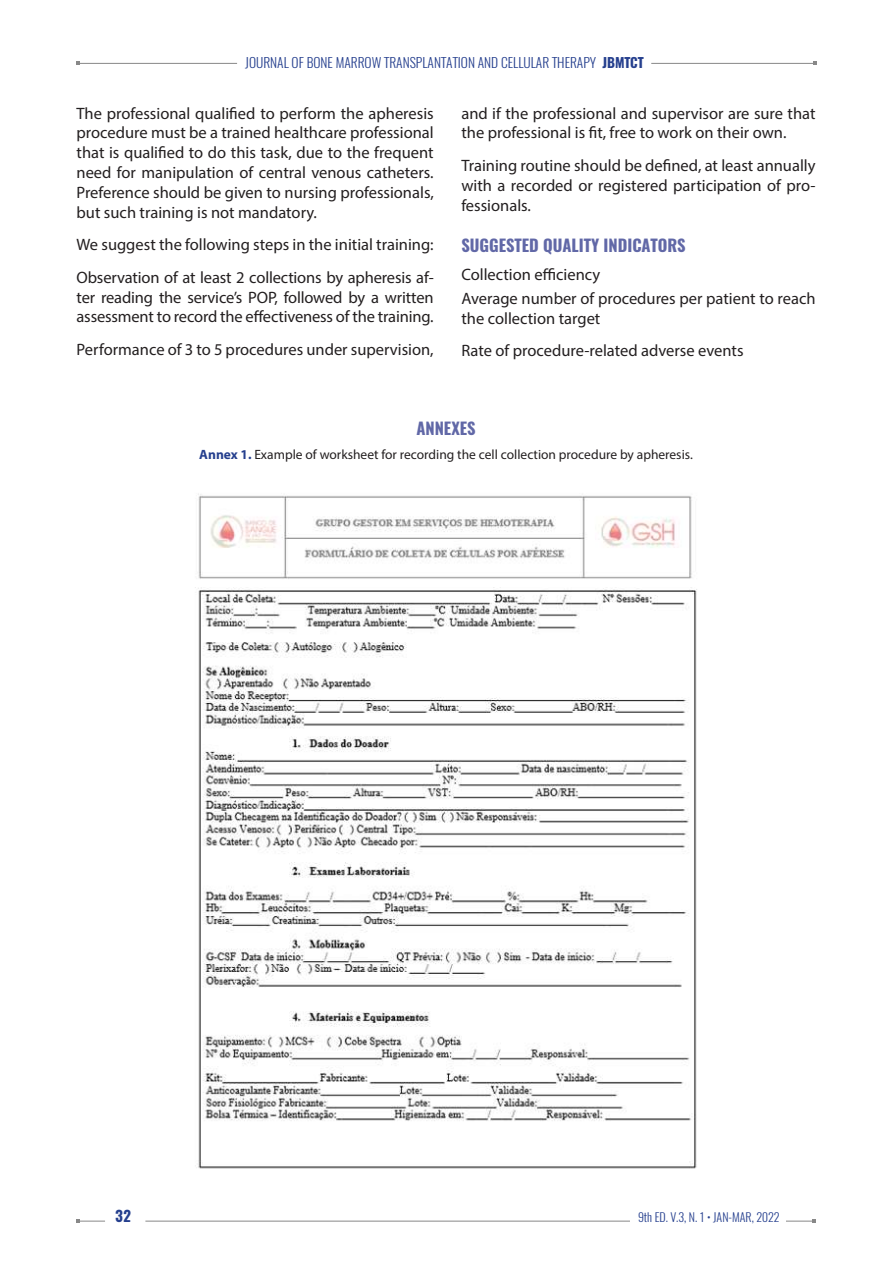
<style>
.page{position:relative;width:893px;height:1263px;background:#fff}
.page>*{position:absolute;margin:0;border:0;box-sizing:border-box;transform-origin:0 0}
.t1{font:16.5px/19.8px "Myriad Pro";color:#231f20}
.t2{font:700 16.5px "Oswald";color:#6168a7}
.t3{font:700 15px "Oswald";color:#253f8e}
.t4{font:13.5px "Myriad Pro";color:#231f20}
.t5{font:300 13.5px "Oswald";color:#253f8e}
.t6{font:300 12px "Oswald";color:#253f8e}
.s1{font-weight:700}
.s2{font-weight:700;color:#253f8e}
</style>
<div class="page">
<hr style="left:145px;top:1221px;width:669px;height:1px;background:#888">
<div style="left:630px;top:1206px;width:156px;height:26px;background:#fff"></div>
<hr style="left:78px;top:63px;width:159px;height:1px;background:#888">
<hr style="left:651px;top:63px;width:164px;height:1px;background:#888">
<svg style="left:77px;top:1219px;width:28px;height:3px"></svg>
<img style="left:195px;top:493px;width:502px;height:676px">
<p class="t5" style="left:245px;top:53px;width:400px">JOURNAL OF BONE MARROW TRANSPLANTATION AND CELLULAR THERAPY <span class="s1">JBMTCT</span></p>
<p class="t1" style="left:77px;top:103px;width:359px;text-align:justify">The professional qualified to perform the apheresis procedure must be a trained healthcare professional that is qualified to do this task, due to the frequent need for manipulation of central venous catheters.<br>Preference should be given to nursing professionals, but such training is not mandatory.</p>
<p class="t1" style="left:77px;top:228px;width:359px;line-height:32.5px">We suggest the following steps in the initial training:<br>Observation of at least 2 collections by apheresis af-</p>
<p class="t1" style="left:77px;top:287px;width:359px">ter reading the service’s POP, followed by a written assessment to record the effectiveness of the training.</p>
<p class="t1" style="left:77px;top:339px;width:359px">Performance of 3 to 5 procedures under supervision,</p>
<p class="t1" style="left:461px;top:103px;width:356px">and if the professional and supervisor are sure that the professional is fit, free to work on their own.</p>
<p class="t1" style="left:461px;top:155px;width:356px;text-align:justify">Training routine should be defined, at least annually with a recorded or registered participation of pro&shy;fessionals.</p>
<p class="t2" style="left:461px;top:234px;width:226px">SUGGESTED QUALITY INDICATORS</p>
<p class="t1" style="left:461px;top:262px;width:356px;line-height:24px">Collection efficiency<br>Average number of procedures per patient to reach</p>
<p class="t1" style="left:461px;top:302px;width:284px;line-height:32.5px">the collection target<br>Rate of procedure-related adverse events</p>
<p class="t2" style="left:416px;top:417px;width:61px">ANNEXES</p>
<p class="t4" style="left:199px;top:447px;width:495px"><span class="s2">Annex 1.</span> Example of worksheet for recording the cell collection procedure by apheresis.</p>
<p class="t3" style="left:115px;top:1205px;width:17px">32</p>
<p class="t6" style="left:638px;top:1208px;width:143px">9th ED. V.3, N. 1 • JAN-MAR, 2022</p>
</div>
